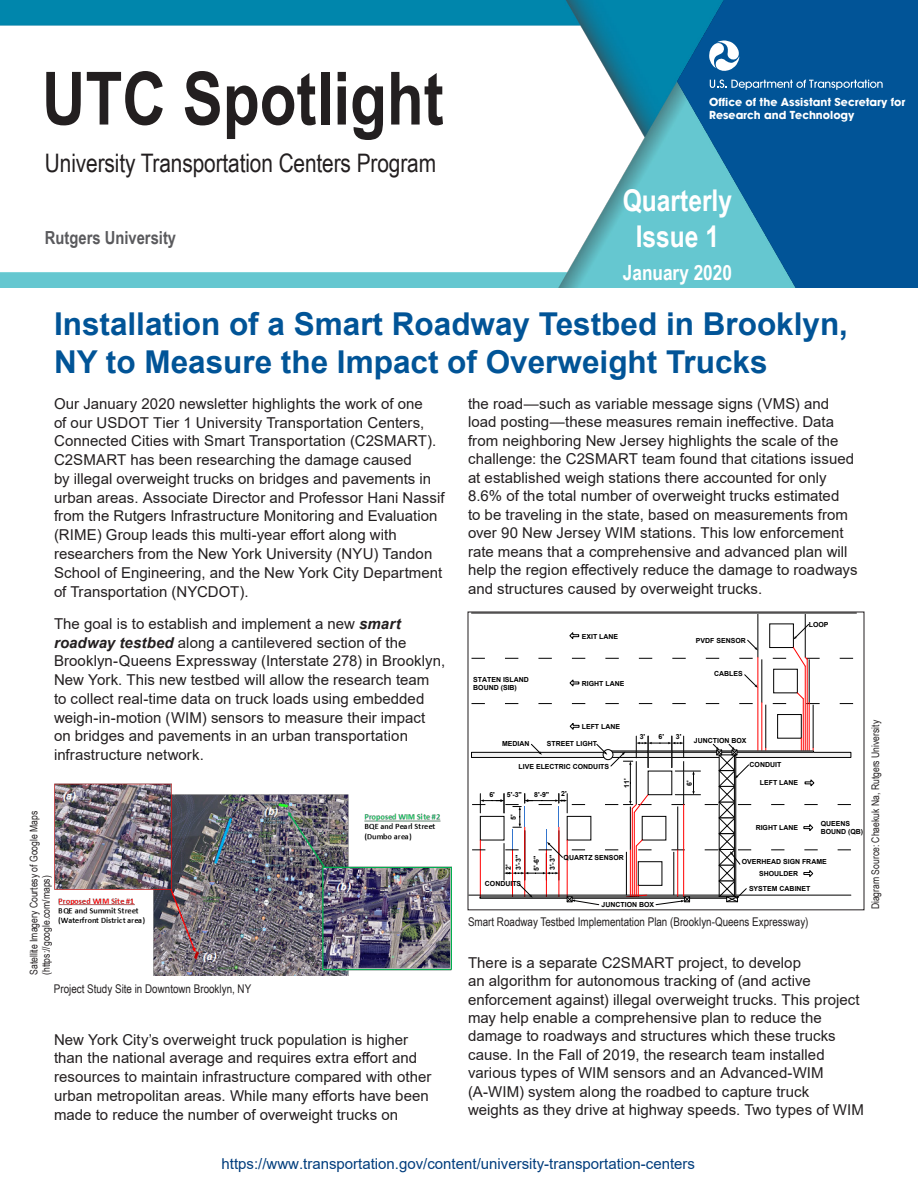
<style>
.page{position:relative;width:918px;height:1188px;background:#fff}
.page>*{position:absolute;margin:0;border:0;box-sizing:border-box;transform-origin:0 0}
.t1{font:700 73.5px "Arial Narrow";color:#231f20}
.Box{font:700 31.5px/37.8px "Arial";color:#015497}
.t2{font:700 30px/36px "Arial Narrow";color:#fff;text-align:center}
.t3{font:25.5px "Arial Narrow";letter-spacing:-.005em;color:#231f20}
.t4{font:700 21px "Arial Narrow";color:#fff}
.t5{font:700 18px "Arial Narrow";color:#5a5a5d}
.Body{font:15px/18.8px "Arial";letter-spacing:.005em;color:#231f20}
.t6{font:15px "Arial";color:#013d7d}
.t7{font:12px "Arial Narrow";color:#231f20}
.t8{font:700 10.95px "Trans";color:#fff}
.Photo_Credit{font:10.5px/12.1px "Arial Narrow";color:#231f20}
.t9{font:700 6.9px/8.4px "Arial";color:#000}
.s1{font-weight:700;font-style:italic}
</style>
<div class="page">
<div style="left:652px;top:0;width:266px;height:288px;background:#015497"></div>
<img style="left:1px;top:0;width:795px;height:288px">
<svg style="left:709px;top:40px;width:31px;height:32px"></svg>
<svg style="left:710px;top:80px;width:173px;height:10px"></svg>
<img style="left:54px;top:784px;width:397px;height:191px">
<svg style="left:805px;top:780px;width:9px;height:6px"></svg>
<svg style="left:804px;top:824px;width:9px;height:7px"></svg>
<svg style="left:804px;top:870px;width:9px;height:7px"></svg>
<svg style="left:744px;top:675px;width:14px;height:13px"></svg>
<hr style="left:805px;top:614px;width:1px;height:43px;background:#000">
<hr style="left:757px;top:614px;width:1px;height:43px;background:#000">
<hr style="left:809px;top:659px;width:1px;height:44px;background:#000">
<hr style="left:761px;top:659px;width:1px;height:44px;background:#000">
<hr style="left:813px;top:705px;width:1px;height:43px;background:#000">
<hr style="left:765px;top:705px;width:1px;height:43px;background:#000">
<svg style="left:570px;top:723px;width:9px;height:7px"></svg>
<svg style="left:570px;top:680px;width:9px;height:6px"></svg>
<svg style="left:570px;top:632px;width:9px;height:7px"></svg>
<svg style="left:793px;top:624px;width:16px;height:16px"></svg>
<div style="left:472px;top:752px;width:379px;height:5px;background:#f2f2f2"></div>
<div style="left:471px;top:752px;width:380px;height:6px;border:1px solid #000"></div>
<svg style="left:472px;top:658px;width:13px;height:1px"></svg>
<svg style="left:505px;top:658px;width:13px;height:1px"></svg>
<svg style="left:538px;top:658px;width:14px;height:1px"></svg>
<svg style="left:472px;top:703px;width:13px;height:1px"></svg>
<svg style="left:505px;top:703px;width:13px;height:1px"></svg>
<svg style="left:538px;top:703px;width:14px;height:1px"></svg>
<svg style="left:572px;top:658px;width:13px;height:1px"></svg>
<svg style="left:605px;top:658px;width:14px;height:1px"></svg>
<svg style="left:639px;top:658px;width:13px;height:1px"></svg>
<svg style="left:572px;top:703px;width:13px;height:1px"></svg>
<svg style="left:605px;top:703px;width:14px;height:1px"></svg>
<svg style="left:639px;top:703px;width:13px;height:1px"></svg>
<svg style="left:672px;top:658px;width:14px;height:1px"></svg>
<svg style="left:706px;top:658px;width:13px;height:1px"></svg>
<svg style="left:739px;top:658px;width:14px;height:1px"></svg>
<svg style="left:672px;top:703px;width:14px;height:1px"></svg>
<svg style="left:706px;top:703px;width:13px;height:1px"></svg>
<svg style="left:739px;top:703px;width:14px;height:1px"></svg>
<svg style="left:773px;top:658px;width:13px;height:1px"></svg>
<svg style="left:840px;top:658px;width:13px;height:1px"></svg>
<svg style="left:773px;top:703px;width:13px;height:1px"></svg>
<svg style="left:840px;top:703px;width:13px;height:1px"></svg>
<hr style="left:758px;top:657px;width:1px;height:93px;background:#f00">
<hr style="left:809px;top:702px;width:1px;height:48px;background:#f00">
<svg style="left:801px;top:738px;width:1px;height:12px"></svg>
<hr style="left:807px;top:659px;width:1px;height:91px;background:#f00">
<hr style="left:803px;top:699px;width:1px;height:51px;background:#f00">
<hr style="left:805px;top:666px;width:1px;height:84px;background:#f00">
<svg style="left:797px;top:693px;width:23px;height:11px"></svg>
<svg style="left:793px;top:647px;width:27px;height:19px"></svg>
<hr style="left:762px;top:703px;width:1px;height:47px;background:#f00">
<svg style="left:747px;top:640px;width:11px;height:10px"></svg>
<hr style="left:469px;top:895px;width:382px;height:1px;background:#000">
<svg style="left:838px;top:850px;width:13px;height:1px"></svg>
<svg style="left:804px;top:850px;width:14px;height:1px"></svg>
<svg style="left:771px;top:850px;width:13px;height:1px"></svg>
<svg style="left:838px;top:804px;width:13px;height:1px"></svg>
<svg style="left:804px;top:804px;width:14px;height:1px"></svg>
<svg style="left:771px;top:804px;width:13px;height:1px"></svg>
<svg style="left:472px;top:736px;width:279px;height:169px"></svg>
<h1 class="t1" style="left:42px;top:43px;width:403px">UTC Spotlight</h1>
<h3 class="t3" style="left:45px;top:144px;width:393px">University Transportation Centers Program</h3>
<p class="t5" style="left:45px;top:224px;width:133px">Rutgers University</p>
<p class="t8" style="left:709px;top:95px;width:198px">Office of the Assistant Secretary for</p>
<p class="t8" style="left:709px;top:108px;width:147px">Research and Technology</p>
<h3 class="t2" style="left:623px;top:181px;width:111px">Quarterly<br>Issue 1</h3>
<h3 class="t4" style="left:623px;top:257px;width:111px">January 2020</h3>
<p class="Box" style="left:54px;top:305px;width:796px">Installation of a Smart Roadway Testbed in Brooklyn,<br>NY to Measure the Impact of Overweight Trucks</p>
<p class="Body" style="left:54px;top:394px;width:392px">Our January 2020 newsletter highlights the work of one<br>of our USDOT Tier 1 University Transportation Centers, Connected Cities with Smart Transportation (C2SMART).<br>C2SMART has been researching the damage caused<br>by illegal overweight trucks on bridges and pavements in urban areas. Associate Director and Professor Hani Nassif from the Rutgers Infrastructure Monitoring and Evaluation (RIME) Group leads this multi-year effort along with researchers from the New York University (NYU) Tandon School of Engineering, and the New York City Department of Transportation (NYCDOT).</p>
<p class="Body" style="left:54px;top:614px;width:393px">The goal is to establish and implement a new <span class="s1">smart roadway testbed</span> along a cantilevered section of the Brooklyn-Queens Expressway (Interstate 278) in Brooklyn, New York. This new testbed will allow the research team to collect real-time data on truck loads using embedded weigh-in-motion (WIM) sensors to measure their impact on bridges and pavements in an urban transportation infrastructure network.</p>
<p class="Body" style="left:468px;top:394px;width:391px">the road—such as variable message signs (VMS) and load posting—these measures remain ineffective. Data from neighboring New Jersey highlights the scale of the challenge: the C2SMART team found that citations issued at established weigh stations there accounted for only 8.6% of the total number of overweight trucks estimated<br>to be traveling in the state, based on measurements from over 90 New Jersey WIM stations. This low enforcement rate means that a comprehensive and advanced plan will help the region effectively reduce the damage to roadways and structures caused by overweight trucks.</p>
<p class="t9" style="left:809px;top:620px;width:21px">LOOP</p>
<p class="t9" style="left:582px;top:632px;width:38px">EXIT LANE</p>
<p class="t9" style="left:696px;top:636px;width:51px">PVDF SENSOR</p>
<p class="t9" style="left:714px;top:670px;width:30px">CABLES</p>
<p class="t9" style="left:473px;top:675px;width:57px">STATEN ISLAND<br>BOUND (SIB)</p>
<p class="t9" style="left:582px;top:679px;width:44px">RIGHT LANE</p>
<p class="t9" style="left:582px;top:723px;width:40px">LEFT LANE</p>
<p class="t9" style="left:676px;top:733px;width:7px">3'</p>
<p class="t9" style="left:640px;top:733px;width:7px">3'</p>
<p class="t9" style="left:659px;top:733px;width:7px">6'</p>
<p class="t9" style="left:694px;top:736px;width:54px">JUNCTION BOX</p>
<p class="t9" style="left:502px;top:739px;width:29px">MEDIAN</p>
<p class="t9" style="left:547px;top:739px;width:52px">STREET LIGHT</p>
<p class="t9" style="left:519px;top:762px;width:92px">LIVE ELECTRIC CONDUITS</p>
<p class="t9" style="left:750px;top:760px;width:33px">CONDUIT</p>
<p class="Photo_Credit" style="left:27px;top:975px;width:166px;rotate:-90deg">Satellite Imagery Courtesy of Google Maps (https://google.com/maps)</p>
<p class="t7" style="left:54px;top:980px;width:199px">Project Study Site in Downtown Brooklyn, NY</p>
<p class="Body" style="left:54px;top:1030px;width:379px">New York City’s overweight truck population is higher than the national average and requires extra effort and resources to maintain infrastructure compared with other urban metropolitan areas. While many efforts have been made to reduce the number of overweight trucks on</p>
<p class="t9" style="left:489px;top:790px;width:7px">6'</p>
<p class="t9" style="left:507px;top:790px;width:17px">5'-3"</p>
<p class="t9" style="left:534px;top:790px;width:17px">8'-9"</p>
<p class="t9" style="left:509px;top:820px;width:7px;rotate:-90deg">5'</p>
<p class="t9" style="left:561px;top:790px;width:7px">2'</p>
<p class="t9" style="left:623px;top:788px;width:11px;rotate:-90deg">11'</p>
<p class="t9" style="left:685px;top:786px;width:7px;rotate:-90deg">6'</p>
<p class="t9" style="left:503px;top:870px;width:16px;line-height:10.2px;rotate:-90deg">2'<br>3'-3"</p>
<p class="t9" style="left:532px;top:871px;width:16px;rotate:-90deg">5'-6"</p>
<p class="t9" style="left:564px;top:854px;width:62px">QUARTZ SENSOR</p>
<p class="t9" style="left:548px;top:870px;width:16px;rotate:-90deg">3'-3"</p>
<p class="t9" style="left:485px;top:880px;width:38px">CONDUITS</p>
<p class="t9" style="left:602px;top:900px;width:54px">JUNCTION BOX</p>
<p class="t9" style="left:760px;top:778px;width:40px">LEFT LANE</p>
<p class="t9" style="left:756px;top:824px;width:44px">RIGHT LANE</p>
<p class="t9" style="left:821px;top:819px;width:44px">QUEENS<br>BOUND (QB)</p>
<p class="t9" style="left:742px;top:858px;width:87px">OVERHEAD SIGN FRAME</p>
<p class="t9" style="left:759px;top:869px;width:41px">SHOULDER</p>
<p class="t9" style="left:749px;top:884px;width:63px">SYSTEM CABINET</p>
<p class="t7" style="left:468px;top:913px;width:342px">Smart Roadway Testbed Implementation Plan (Brooklyn-Queens Expressway)</p>
<p class="Body" style="left:468px;top:953px;width:397px">There is a separate C2SMART project, to develop<br>an algorithm for autonomous tracking of (and active enforcement against) illegal overweight trucks. This project may help enable a comprehensive plan to reduce the damage to roadways and structures which these trucks cause. In the Fall of 2019, the research team installed various types of WIM sensors and an Advanced-WIM (A-WIM) system along the roadbed to capture truck weights as they drive at highway speeds. Two types of WIM</p>
<p class="Photo_Credit" style="left:869px;top:909px;width:191px;rotate:-90deg">Diagram Source: Chaekuk Na, Rutgers University</p>
<p class="t6" style="left:222px;top:1153px;width:475px">https://www.transportation.gov/content/university-transportation-centers</p>
</div>
